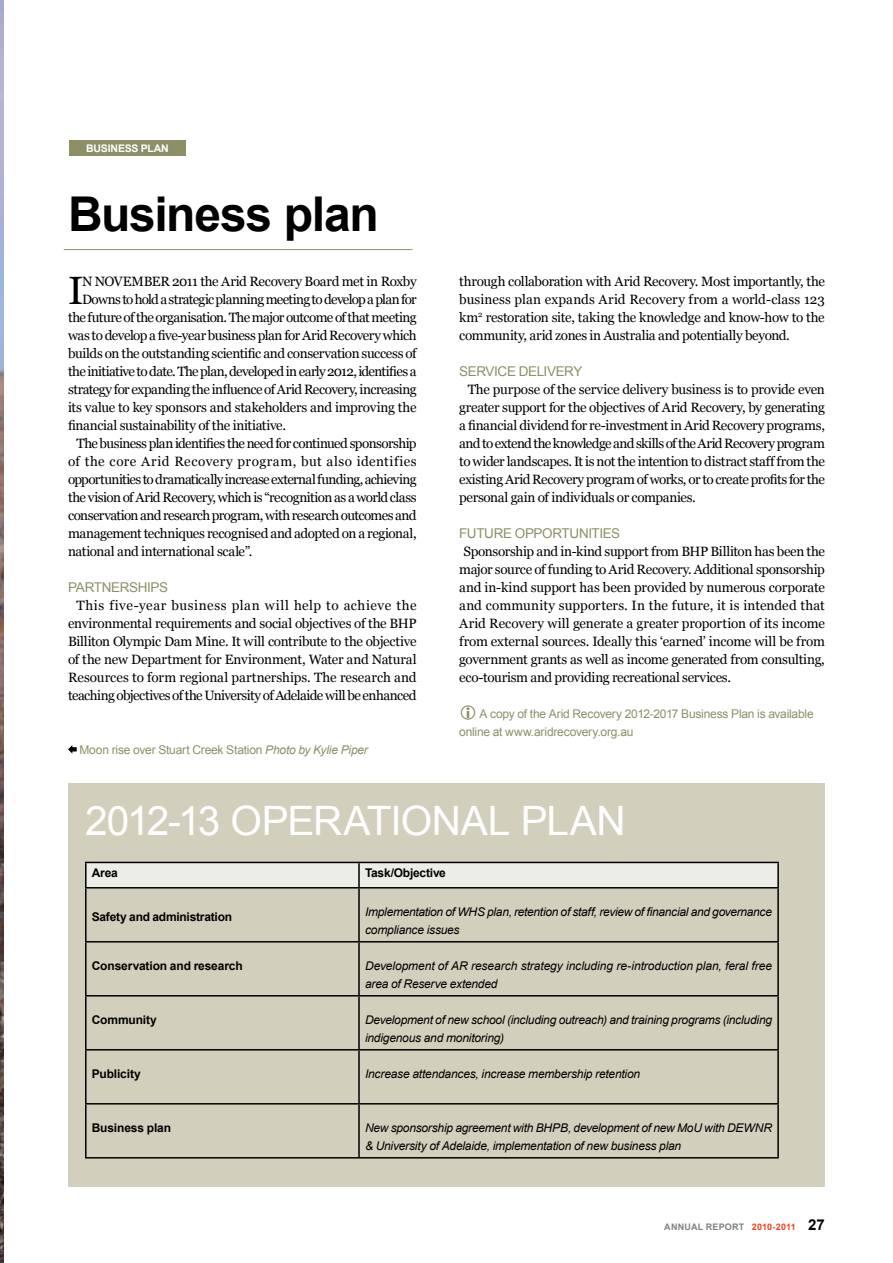
<style>
.page{position:relative;width:893px;height:1263px;background:#fff}
.page>*{position:absolute;margin:0;border:0;box-sizing:border-box;transform-origin:0 0}
.t1{font:700 48px "Arial";letter-spacing:-.03em;color:#000}
.t2{font:40.5px "Arial";letter-spacing:-.02em;color:#fff}
.t3{font:39.45px "Georgia";color:#000}
.t4{font:13.5px/18px "Georgia";letter-spacing:-.035em;color:#000;text-align:justify}
.t5{font:13.5px "Georgia";letter-spacing:-.055em;color:#000}
.t6{font:13.5px "Georgia";letter-spacing:.035em;color:#000}
.t7{font:13.5px "Arial";letter-spacing:-.03em;color:#8e8f67}
.t8{font:italic 12px/18px "Arial";letter-spacing:-.02em;color:#000}
.t9{font:12px/18px "Arial";letter-spacing:-.015em;color:#8e8f67}
.t10{font:700 12px "Arial";letter-spacing:-.015em;color:#000}
.t11{font:700 10.5px "Arial";letter-spacing:-.015em;color:#fff}
.t12{font:700 9px "Arial";letter-spacing:.005em;color:#ef4423}
.t13{font:700 9px "Arial";color:#808285}
.s1{font-style:italic}
.s2{color:#808285}
.s3{font-size:15px;color:#000}
</style>
<div class="page">
<div style="left:69px;top:140px;width:117px;height:15px;background:#8e8f67"></div>
<div style="left:68px;top:783px;width:757px;height:403px;background:#d3cfbd"></div>
<hr style="left:64px;top:249px;width:348px;height:1px;background:#8e8f67">
<div style="left:87px;top:863px;width:690px;height:24px;background:#edede7"></div>
<hr style="left:85px;top:862px;width:274px;height:1px;background:#000">
<hr style="left:85px;top:863px;width:2px;height:24px;background:#000">
<hr style="left:359px;top:862px;width:420px;height:1px;background:#000">
<hr style="left:358px;top:863px;width:2px;height:24px;background:#000">
<hr style="left:777px;top:863px;width:2px;height:24px;background:#000">
<hr style="left:85px;top:887px;width:274px;height:1px;background:#000">
<hr style="left:85px;top:888px;width:2px;height:53px;background:#000">
<hr style="left:359px;top:887px;width:420px;height:1px;background:#000">
<hr style="left:358px;top:888px;width:2px;height:53px;background:#000">
<hr style="left:777px;top:888px;width:2px;height:53px;background:#000">
<hr style="left:85px;top:941px;width:274px;height:1px;background:#000">
<hr style="left:85px;top:942px;width:2px;height:53px;background:#000">
<hr style="left:359px;top:941px;width:420px;height:1px;background:#000">
<hr style="left:358px;top:942px;width:2px;height:53px;background:#000">
<hr style="left:777px;top:942px;width:2px;height:53px;background:#000">
<hr style="left:85px;top:995px;width:274px;height:1px;background:#000">
<hr style="left:85px;top:996px;width:2px;height:53px;background:#000">
<hr style="left:359px;top:995px;width:420px;height:1px;background:#000">
<hr style="left:358px;top:996px;width:2px;height:53px;background:#000">
<hr style="left:777px;top:996px;width:2px;height:53px;background:#000">
<hr style="left:85px;top:1049px;width:274px;height:1px;background:#000">
<hr style="left:85px;top:1050px;width:2px;height:53px;background:#000">
<hr style="left:359px;top:1049px;width:420px;height:1px;background:#000">
<hr style="left:358px;top:1050px;width:2px;height:53px;background:#000">
<hr style="left:777px;top:1050px;width:2px;height:53px;background:#000">
<hr style="left:85px;top:1103px;width:274px;height:1px;background:#000">
<hr style="left:85px;top:1104px;width:2px;height:53px;background:#000">
<hr style="left:359px;top:1103px;width:420px;height:1px;background:#000">
<hr style="left:358px;top:1104px;width:2px;height:53px;background:#000">
<hr style="left:777px;top:1104px;width:2px;height:53px;background:#000">
<hr style="left:85px;top:1157px;width:274px;height:1px;background:#000">
<hr style="left:359px;top:1157px;width:420px;height:1px;background:#000">
<img style="left:0;top:0;width:4px;height:1263px">
<svg style="left:68px;top:745px;width:9px;height:9px"></svg>
<p class="t11" style="left:86px;top:141px;width:82px">BUSINESS PLAN</p>
<h1 class="t1" style="left:68px;top:182px;width:312px">Business plan</h1>
<h3 class="t3" style="left:68px;top:266px;width:17px">I</h3>
<p class="t4" style="left:82px;top:272px;width:336px">n NOVEMBER 2011 the Arid Recovery Board met in Roxby</p>
<p class="t4" style="left:82px;top:290px;width:336px">Downs to hold a strategic planning meeting to develop a plan for</p>
<p class="t5" style="left:68px;top:309px;width:350px">the future of the organisation. The major outcome of that meeting</p>
<p class="t4" style="left:68px;top:326px;width:350px">was to develop a five-year business plan for Arid Recovery which</p>
<p class="t4" style="left:68px;top:344px;width:350px">builds on the outstanding scientific and conservation success of</p>
<p class="t4" style="left:68px;top:362px;width:350px">the initiative to date. The plan, developed in early 2012, identifies a</p>
<p class="t4" style="left:68px;top:380px;width:350px">strategy for expanding the influence of Arid Recovery, increasing</p>
<p class="t4" style="left:68px;top:398px;width:350px">its value to key sponsors and stakeholders and improving the</p>
<p class="t4" style="left:68px;top:416px;width:220px">financial sustainability of the initiative.</p>
<p class="t4" style="left:77px;top:434px;width:342px">The business plan identifies the need for continued sponsorship</p>
<p class="t6" style="left:68px;top:453px;width:350px">of the core Arid Recovery program, but also identifies</p>
<p class="t4" style="left:68px;top:470px;width:350px">opportunities to dramatically increase external funding, achieving</p>
<p class="t4" style="left:68px;top:488px;width:350px">the vision of Arid Recovery, which is “recognition as a world class</p>
<p class="t4" style="left:68px;top:506px;width:350px">conservation and research program, with research outcomes and</p>
<p class="t4" style="left:68px;top:524px;width:350px">management techniques recognised and adopted on a regional,</p>
<p class="t4" style="left:68px;top:542px;width:186px">national and international scale”.</p>
<p class="t7" style="left:68px;top:578px;width:102px">PARTNERSHIPS</p>
<p class="t4" style="left:68px;top:596px;width:350px;text-indent:9px">This five-year business plan will help to achieve the environmental requirements and social objectives of the BHP Billiton Olympic Dam Mine. It will contribute to the objective of the new Department for Environment, Water and Natural Resources to form regional partnerships. The research and teaching objectives of the University of Adelaide will be enhanced</p>
<p class="t9" style="left:79px;top:741px;width:290px">Moon rise over Stuart Creek Station <span class="s1">Photo by Kylie Piper</span></p>
<p class="t4" style="left:459px;top:272px;width:367px">through collaboration with Arid Recovery. Most importantly, the business plan expands Arid Recovery from a world-class 123 km<sup>2</sup> restoration site, taking the knowledge and know-how to the community, arid zones in Australia and potentially beyond.</p>
<p class="t7" style="left:459px;top:362px;width:125px">SERVICE DELIVERY</p>
<p class="t4" style="left:459px;top:380px;width:367px;text-indent:9px">The purpose of the service delivery business is to provide even greater support for the objectives of Arid Recovery, by generating a financial dividend for re-investment in Arid Recovery programs, and to extend the knowledge and skills of the Arid Recovery program to wider landscapes. It is not the intention to distract staff from the existing Arid Recovery program of works, or to create profits for the personal gain of individuals or companies.</p>
<p class="t7" style="left:459px;top:524px;width:162px">FUTURE OPPORTUNITIES</p>
<p class="t4" style="left:459px;top:542px;width:367px;text-indent:4px">Sponsorship and in-kind support from BHP Billiton has been the major source of funding to Arid Recovery. Additional sponsorship and in-kind support has been provided by numerous corporate and community supporters. In the future, it is intended that Arid Recovery will generate a greater proportion of its income from external sources. Ideally this ‘earned’ income will be from government grants as well as income generated from consulting, eco-tourism and providing recreational services.</p>
<p class="t9" style="left:459px;top:705px;width:356px;text-indent:20px">A copy of the Arid Recovery 2012-2017 Business Plan is available online at www.aridrecovery.org.au</p>
<h2 class="t2" style="left:85px;top:795px;width:542px">2012-13 OPERATIONAL PLAN</h2>
<p class="t10" style="left:92px;top:865px;width:27px">Area</p>
<p class="t10" style="left:365px;top:865px;width:82px">Task/Objective</p>
<p class="t10" style="left:92px;top:908px;width:142px">Safety and administration</p>
<p class="t8" style="left:365px;top:903px;width:409px">Implementation of WHS plan, retention of staff, review of financial and governance compliance issues</p>
<p class="t10" style="left:92px;top:957px;width:152px">Conservation and research</p>
<p class="t8" style="left:365px;top:957px;width:409px">Development of AR research strategy including re-introduction plan, feral free area of Reserve extended</p>
<p class="t10" style="left:92px;top:1011px;width:67px">Community</p>
<p class="t8" style="left:365px;top:1011px;width:409px">Development of new school (including outreach) and training programs (including indigenous and monitoring)</p>
<p class="t10" style="left:92px;top:1065px;width:51px">Publicity</p>
<p class="t8" style="left:365px;top:1065px;width:277px">Increase attendances, increase membership retention</p>
<p class="t10" style="left:92px;top:1119px;width:81px">Business plan</p>
<p class="t8" style="left:365px;top:1119px;width:409px">New sponsorship agreement with BHPB, development of new MoU with DEWNR &amp; University of Adelaide, implementation of new business plan</p>
<p class="t13" style="left:664px;top:1221px;width:14px">ANNU</p>
<p class="t13" style="left:691px;top:1221px;width:29px">AL REPO</p>
<p class="t12" style="left:732px;top:1221px;width:94px"><span class="s2">RT</span> 2010-2011 <span class="s3">27</span></p>
</div>
